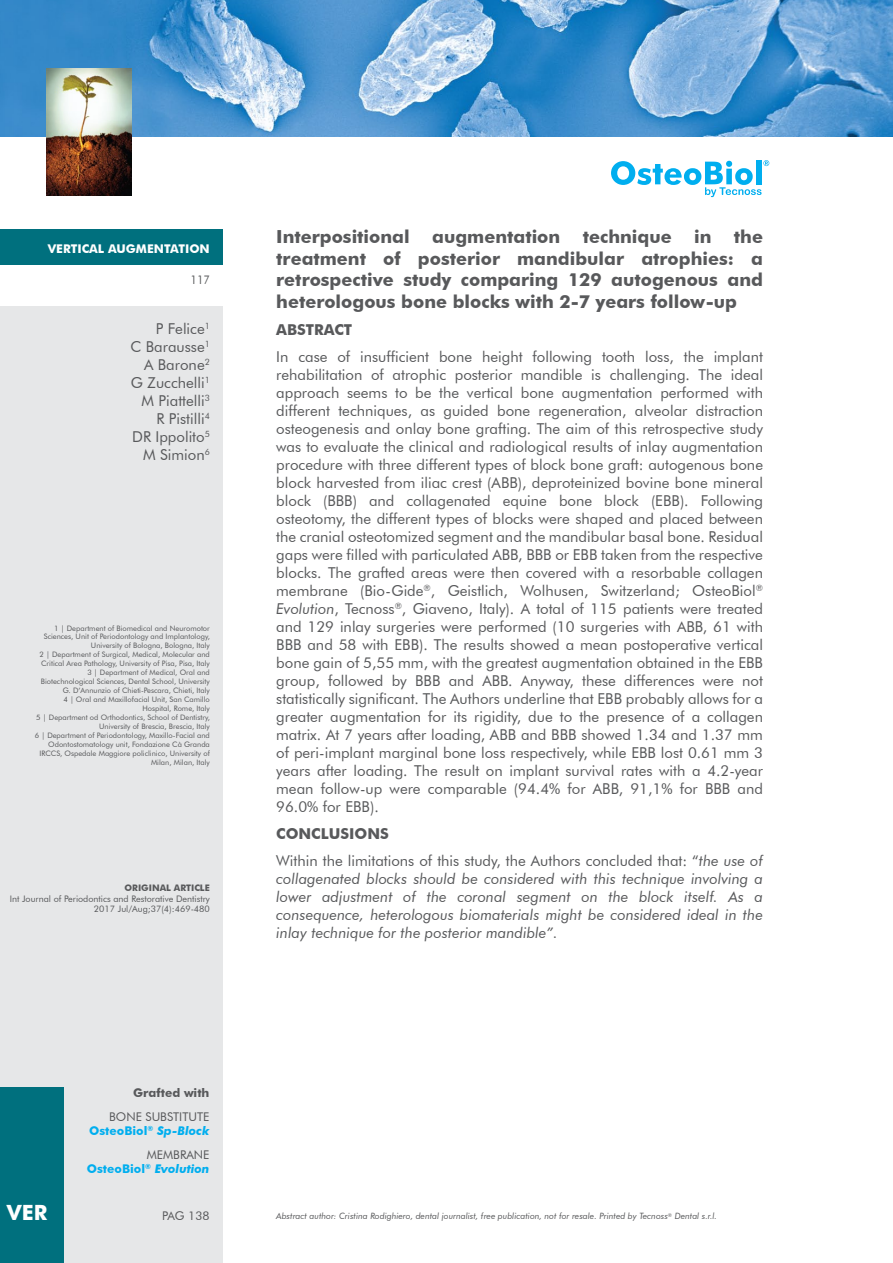
<style>
.page{position:relative;width:893px;height:1263px;background:#fff}
.page>*{position:absolute;margin:0;border:0;box-sizing:border-box;transform-origin:0 0}
.t1{font:700 21px "Futura BT";color:#fff}
.t2{font:700 18px/21.6px "Futura BT";color:#58595b;text-align:justify}
.t3{font:15px/18px "Futura BT";color:#58595b}
.t4{font:italic 15px/18px "Futura BT";color:#58595b;text-align:justify}
.t5{font:700 12px/23.4px "Futura BT";color:#00aeef;text-align:right}
.t6{font:12px/23.4px "Futura BT";color:#58595b;text-align:right}
.t7{font:700 12px "Futura BT";color:#fff}
.t8{font:12px "Futura BT";color:#58595b;scale:.91 1}
.t9{font:9px/10.8px "Futura BT";color:#58595b;text-align:right}
.t10{font:italic 8.7px "Futura BT";color:#58595b}
.t11{font:7.5px/9px "Futura BT";color:#58595b;text-align:right}
.s1{font-weight:700}
.s2{font-style:italic}
.s3{font-weight:400;color:#58595b}
</style>
<div class="page">
<div style="left:0;top:230px;width:223px;height:35px;background:#00707e"></div>
<div style="left:0;top:306px;width:223px;height:957px;background:#e6e7e8"></div>
<div style="left:0;top:1087px;width:64px;height:176px;background:#00707e"></div>
<img style="left:0;top:0;width:893px;height:136px">
<img style="left:46px;top:68px;width:85px;height:128px">
<svg style="left:611px;top:160px;width:158px;height:37px"></svg>
<p class="t7" style="left:48px;top:241px;width:164px">VERTICAL AUGMENTATION</p>
<p class="t8" style="left:191px;top:272px;width:23px">117</p>
<p class="t3" style="left:131px;top:319px;width:81px;text-align:right">P Felice<sup>1<br></sup>C Barausse<sup>1<br></sup>A Barone<sup>2<br></sup>G Zucchelli<sup>1<br></sup>M Piattelli<sup>3<br></sup>R Pistilli<sup>4<br></sup>DR Ippolito<sup>5<br></sup>M Simion<sup>6</sup></p>
<p class="t11" style="left:35px;top:623px;width:177px">1 | Department of Biomedical and Neuromotor Sciences, Unit of Periodontology and Implantology, University of Bologna, Bologna, Italy<br>2 | Department of Surgical, Medical, Molecular and Critical Area Pathology, University of Pisa, Pisa, Italy<br>3 | Department of Medical, Oral and Biotechnological Sciences, Dental School, University G. D’Annunzio of Chieti-Pescara, Chieti, Italy<br>4 | Oral and Maxillofacial Unit, San Camillo Hospital, Rome, Italy<br>5 | Department od Orthodontics, School of Dentistry, University of Brescia, Brescia, Italy<br>6 | Department of Periodontology, Maxillo-Facial and Odontostomatology unit, Fondazione Cà Granda IRCCS, Ospedale Maggiore policlinico, University of Milan, Milan, Italy</p>
<p class="t9" style="left:10px;top:882px;width:202px"><span class="s1">ORIGINAL ARTICLE<br></span>Int Journal of Periodontics and Restorative Dentistry<br>2017 Jul/Aug;37(4):469-480</p>
<p class="t6" style="left:109px;top:1081px;width:102px"><span class="s1">Grafted with<br></span>BONE SUBSTITUTE</p>
<p class="t5" style="left:89px;top:1119px;width:122px">OsteoBiol<sup>®</sup> <span class="s2">Sp-Block<br></span><span class="s3">MEMBRANE</span></p>
<p class="t5" style="left:87px;top:1157px;width:124px">OsteoBiol<sup>®</sup> <span class="s2">Evolution</span></p>
<p class="t1" style="left:7px;top:1200px;width:42px">VER</p>
<p class="t6" style="left:162px;top:1204px;width:49px">PAG 138</p>
<p class="t2" style="left:276px;top:226px;width:488px">Interpositional augmentation technique in the treatment of posterior mandibular atrophies: a retrospective study comparing 129 autogenous and heterologous bone blocks with 2-7 years follow-up</p>
<p class="t3" style="left:276px;top:316px;width:488px;line-height:27px"><span class="s1">ABSTRACT<br></span>In case of insufficient bone height following tooth loss, the implant</p>
<p class="t3" style="left:276px;top:366px;width:488px;text-align:justify">rehabilitation of atrophic posterior mandible is challenging. The ideal approach seems to be the vertical bone augmentation performed with different techniques, as guided bone regeneration, alveolar distraction osteogenesis and onlay bone grafting. The aim of this retrospective study was to evaluate the clinical and radiological results of inlay augmentation procedure with three different types of block bone graft: autogenous bone block harvested from iliac crest (ABB), deproteinized bovine bone mineral block (BBB) and collagenated equine bone block (EBB). Following osteotomy, the different types of blocks were shaped and placed between the cranial osteotomized segment and the mandibular basal bone. Residual gaps were filled with particulated ABB, BBB or EBB taken from the respective blocks. The grafted areas were then covered with a resorbable collagen membrane (Bio-Gide<sup>®</sup>, Geistlich, Wolhusen, Switzerland; OsteoBiol<sup>® </sup><span class="s2">Evolution</span>, Tecnoss<sup>®</sup>, Giaveno, Italy). A total of 115 patients were treated and 129 inlay surgeries were performed (10 surgeries with ABB, 61 with BBB and 58 with EBB). The results showed a mean postoperative vertical bone gain of 5,55 mm, with the greatest augmentation obtained in the EBB group, followed by BBB and ABB. Anyway, these differences were not statistically significant. The Authors underline that EBB probably allows for a greater augmentation for its rigidity, due to the presence of a collagen matrix. At 7 years after loading, ABB and BBB showed 1.34 and 1.37 mm of peri-implant marginal bone loss respectively, while EBB lost 0.61 mm 3 years after loading. The result on implant survival rates with a 4.2-year mean follow-up were comparable (94.4% for ABB, 91,1% for BBB and 96.0% for EBB).</p>
<p class="t3" style="left:276px;top:820px;width:488px;line-height:27px"><span class="s1">CONCLUSIONS<br></span>Within the limitations of this study, the Authors concluded that: “<span class="s2">the use of</span></p>
<p class="t4" style="left:276px;top:870px;width:488px">collagenated blocks should be considered with this technique involving a lower adjustment of the coronal segment on the block itself. As a consequence, heterologous biomaterials might be considered ideal in the inlay technique for the posterior mandible”.</p>
<p class="t10" style="left:276px;top:1211px;width:442px">Abstract author: Cristina Rodighiero, dental journalist, free publication, not for resale. Printed by Tecnoss<sup>®</sup> Dental s.r.l.</p>
</div>
